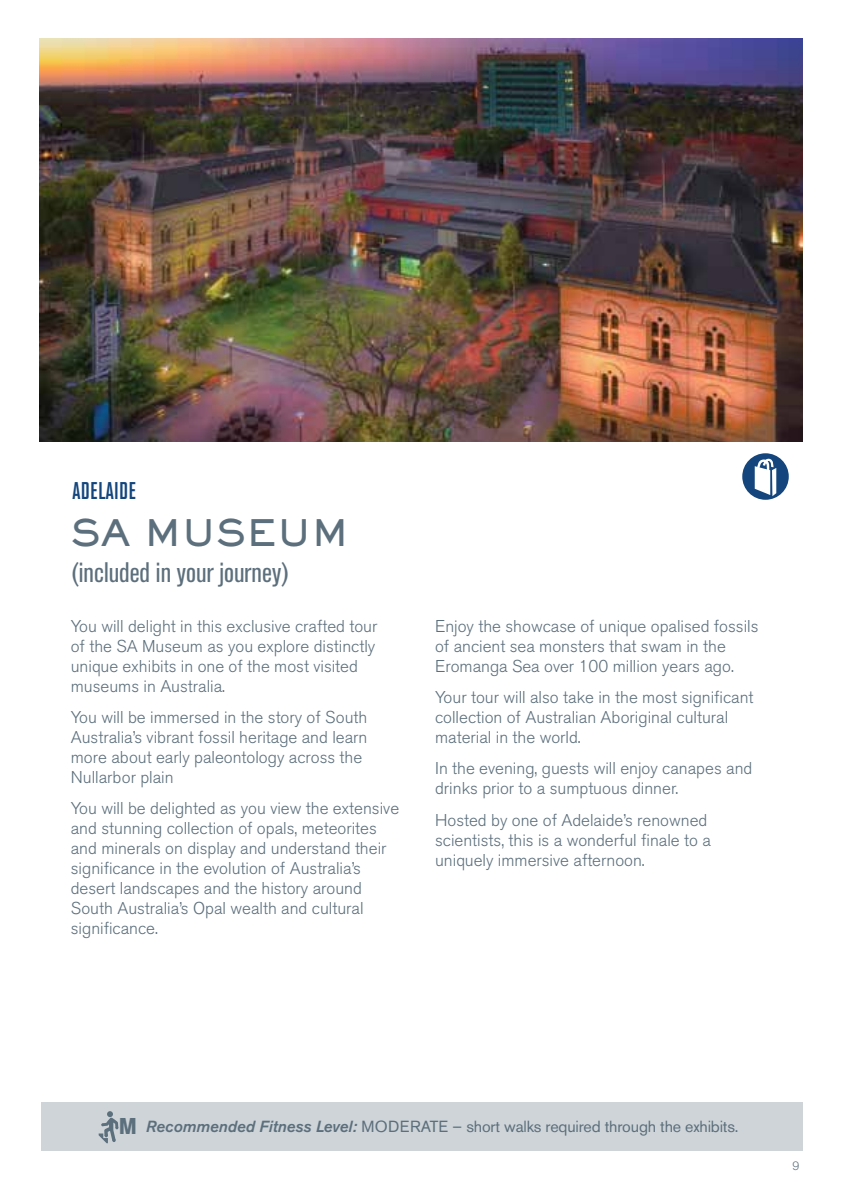
<style>
.page{position:relative;width:842px;height:1191px;background:#fff}
.page>*{position:absolute;margin:0;border:0;box-sizing:border-box;transform-origin:0 0}
.t1{font:800 36px "Sackers Gothic Std";color:#5c6f7c}
.t2{font:condensed 28px "Akzidenz Grotesk BE";color:#5c6f7c}
.t3{font:500 condensed 24px "Akzidenz Grotesk BE";letter-spacing:.03em;color:#14467d}
.t4{font:800 condensed 22.6px "Akzidenz Grotesk BE";color:#5c6f7c}
.t5{font:300 17px/20px "Akzidenz Grotesk BE";color:#5c6f7c}
.t6{font:16px "Akzidenz Grotesk BE";letter-spacing:-.01em;color:#5c6f7c}
.t7{font:300 12px "Akzidenz Grotesk BE";color:#5c6f7c}
.s1{font-weight:500;font-style:italic}
</style>
<div class="page">
<img style="left:40px;top:39px;width:762px;height:402px">
<div style="left:41px;top:1102px;width:761px;height:48px;background:#ced4d8"></div>
<svg style="left:99px;top:1111px;width:19px;height:32px"></svg>
<div style="left:742px;top:453px;width:47px;height:47px;background:#14467d;border-radius:50%"></div>
<svg style="left:755px;top:458px;width:21px;height:38px"></svg>
<h3 class="t3" style="left:73px;top:477px;width:65px">ADELAIDE</h3>
<h1 class="t1" style="left:71px;top:508px;width:279px">SA MUSEUM</h1>
<h2 class="t2" style="left:71px;top:556px;width:220px">(included in your journey)</h2>
<p class="t5" style="left:71px;top:616px;width:308px">You will delight in this exclusive crafted tour of the SA Museum as you explore distinctly unique exhibits in one of the most visited museums in Australia.</p>
<p class="t5" style="left:71px;top:707px;width:298px">You will be immersed in the story of South Australia’s vibrant fossil heritage and learn more about early paleontology across the Nullarbor plain</p>
<p class="t5" style="left:71px;top:799px;width:330px">You will be delighted as you view the extensive and stunning collection of opals, meteorites and minerals on display and understand their significance in the evolution of Australia’s desert landscapes and the history around South Australia’s Opal wealth and cultural significance.</p>
<p class="t5" style="left:435px;top:616px;width:325px">Enjoy the showcase of unique opalised fossils of ancient sea monsters that swam in the<br>Eromanga Sea over 100 million years ago.</p>
<p class="t5" style="left:435px;top:687px;width:320px">Your tour will also take in the most significant collection of Australian Aboriginal cultural material in the world.</p>
<p class="t5" style="left:435px;top:758px;width:319px">In the evening, guests will enjoy canapes and drinks prior to a sumptuous dinner.</p>
<p class="t5" style="left:435px;top:810px;width:277px">Hosted by one of Adelaide’s renowned scientists, this is a wonderful finale to a uniquely immersive afternoon.</p>
<h3 class="t4" style="left:119px;top:1113px;width:19px">M</h3>
<p class="t6" style="left:146px;top:1117px;width:594px"><span class="s1">Recommended Fitness Level:</span> MODERATE – short walks required through the exhibits.</p>
<p class="t7" style="left:792px;top:1159px;width:8px">9</p>
</div>
